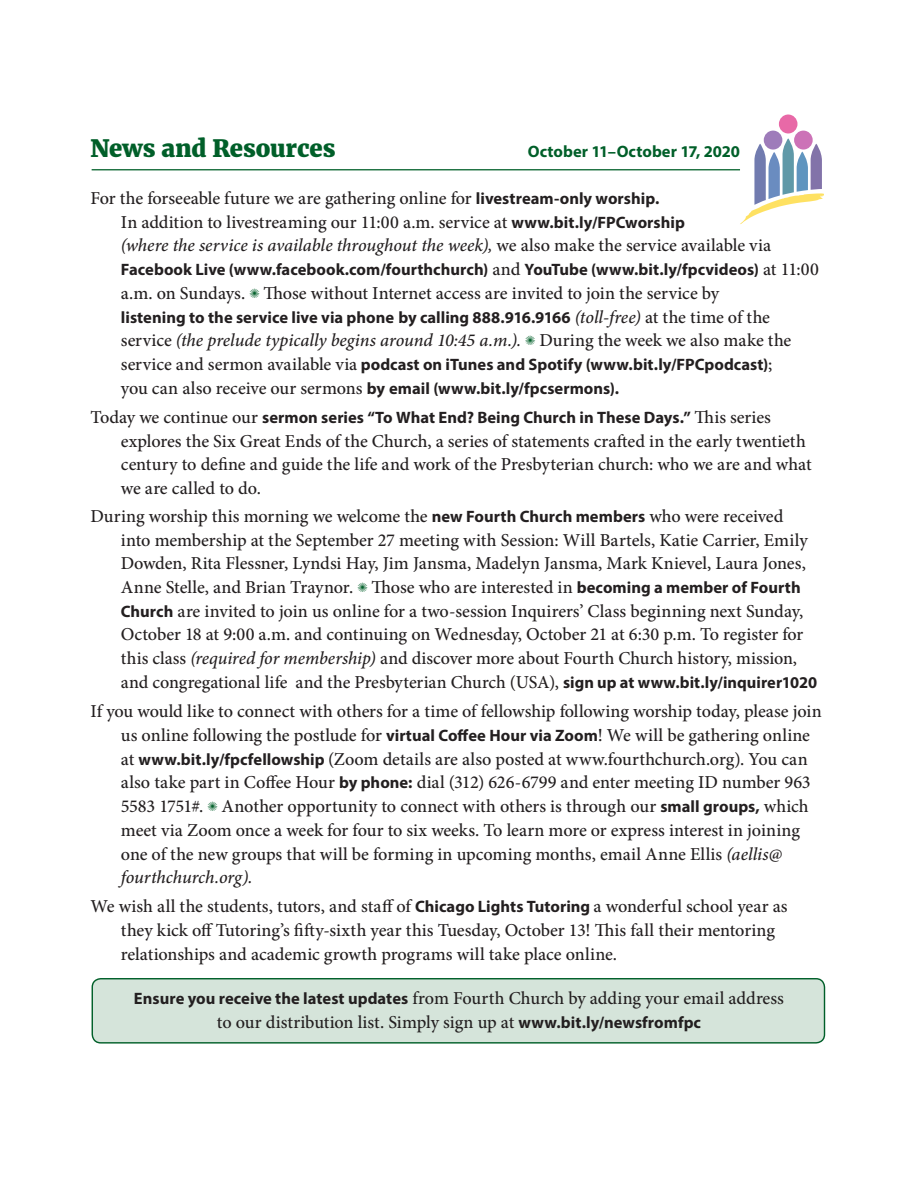
<style>
.page{position:relative;width:918px;height:1188px;background:#fff}
.page>*{position:absolute;margin:0;border:0;box-sizing:border-box;transform-origin:0 0}
.t1{font:800 23.7px "Merriweather";letter-spacing:-.005em;color:#005f29}
.t2{font:500 18.15px/23.7px "Minion Pro";letter-spacing:-.005em;color:#231f20}
.t3{font:italic 500 18.15px "Minion Pro";color:#231f20}
.t4{font:700 16.5px/23.7px "Myriad Pro";color:#231f20}
.t5{font:700 16.5px "Myriad Pro";color:#005f29}
.s1{font-family:"Myriad Pro";font-weight:700;font-size:16.5px}
.s2{font-style:italic}
.s3{font-family:"Minion Pro";font-weight:500;font-size:18.15px}
.s4{color:#005f29}
.s5{font-family:"Minion Pro";font-weight:500;font-style:italic;font-size:18.15px}
.s6{font-style:normal}
</style>
<div class="page">
<div style="left:764px;top:131px;width:18px;height:19px;background:#9e7cba;border-radius:50%"></div>
<svg style="left:794px;top:131px;width:19px;height:19px"></svg>
<div style="left:779px;top:115px;width:18px;height:18px;background:#e869a7;border-radius:50%"></div>
<svg style="left:740px;top:138px;width:84px;height:86px"></svg>
<hr style="left:92px;top:169px;width:648px;height:1px;background:#005f29">
<div style="left:92px;top:979px;width:733px;height:64px;background:#d5e4da;border-radius:9px"></div>
<div style="left:92px;top:978px;width:733px;height:66px;border:1px solid #005f29;border-radius:9px"></div>
<p class="t1" style="left:90px;top:134px;width:247px">News and Resources</p>
<p class="t2" style="left:121px;top:186px;width:652px;text-indent:-31px">For the forseeable future we are gathering online for <span class="s1">livestream-only worship.<br></span>In addition to livestreaming our 11:00 a.m. service at <span class="s1">www.bit.ly/FPCworship<br></span><span class="s2">(where the service is available throughout the week),</span> we also make the service available via</p>
<p class="t4" style="left:121px;top:257px;width:699px">Facebook Live (www.facebook.com/fourthchurch) <span class="s3">and</span> YouTube (www.bit.ly/fpcvideos) <span class="s3">at 11:00</span></p>
<p class="t2" style="left:121px;top:281px;width:600px">a.m. on Sundays. <span class="s4">✺</span> Those without Internet access are invited to join the service by</p>
<p class="t4" style="left:121px;top:305px;width:651px">listening to the service live via phone by calling 888.916.9166 <span class="s5">(toll-free)</span> <span class="s3">at the time of the</span></p>
<p class="t3" style="left:121px;top:328px;width:672px"><span class="s6">service</span> (the prelude typically begins around 10:45 a.m.). <span class="s4">✺</span> <span class="s6">During the week we also make the</span></p>
<p class="t4" style="left:121px;top:352px;width:653px"><span class="s3">service and sermon available via</span> podcast on iTunes and Spotify (www.bit.ly/FPCpodcast)<span class="s3">; you can also receive our sermons</span> by email (www.bit.ly/fpcsermons).</p>
<p class="t4" style="left:90px;top:405px;width:682px"><span class="s3">Today we continue our</span> sermon series “To What End? Being Church in These Days.” <span class="s3">This series</span></p>
<p class="t2" style="left:121px;top:429px;width:692px">explores the Six Great Ends of the Church, a series of statements crafted in the early twentieth century to define and guide the life and work of the Presbyterian church: who we are and what we are called to do.</p>
<p class="t2" style="left:121px;top:504px;width:698px;text-indent:-31px">During worship this morning we welcome the <span class="s1">new Fourth Church members</span> who were received into membership at the September 27 meeting with Session: Will Bartels, Katie Carrier, Emily Dowden, Rita Flessner, Lyndsi Hay, Jim Jansma, Madelyn Jansma, Mark Knievel, Laura Jones, Anne Stelle, and Brian Traynor. <span class="s4">✺</span> Those who are interested in <span class="s1">becoming a member of Fourth Church</span> are invited to join us online for a two-session Inquirers’ Class beginning next Sunday, October 18 at 9:00 a.m. and continuing on Wednesday, October 21 at 6:30 p.m. To register for this class <span class="s2">(required for membership)</span> and discover more about Fourth Church history, mission, and congregational life and the Presbyterian Church (USA), <span class="s1">sign up at www.bit.ly/inquirer1020</span></p>
<p class="t2" style="left:121px;top:700px;width:702px;text-indent:-31px">If you would like to connect with others for a time of fellowship following worship today, please join us online following the postlude for <span class="s1">virtual Coffee Hour via Zoom</span>! We will be gathering online at <span class="s1">www.bit.ly/fpcfellowship</span> (Zoom details are also posted at www.fourthchurch.org). You can also take part in Coffee Hour <span class="s1">by phone:</span> dial (312) 626-6799 and enter meeting ID number 963<br>5583 1751#. <span class="s4">✺</span> Another opportunity to connect with others is through our <span class="s1">small groups,</span> which meet via Zoom once a week for four to six weeks. To learn more or express interest in joining one of the new groups that will be forming in upcoming months, email Anne Ellis <span class="s2">(aellis@ fourthchurch.org).</span></p>
<p class="t2" style="left:121px;top:895px;width:668px;text-indent:-31px">We wish all the students, tutors, and staff of <span class="s1">Chicago Lights Tutoring</span> a wonderful school year as they kick off Tutoring’s fifty-sixth year this Tuesday, October 13! This fall their mentoring relationships and academic growth programs will take place online.</p>
<p class="t2" style="left:134px;top:986px;width:652px"><span class="s1">Ensure you receive the latest updates</span> from Fourth Church by adding your email address</p>
<p class="t2" style="left:217px;top:1010px;width:486px">to our distribution list. Simply sign up at <span class="s1">www.bit.ly/newsfromfpc</span></p>
<p class="t5" style="left:528px;top:141px;width:214px">October 11–October 17, 2020</p>
</div>
